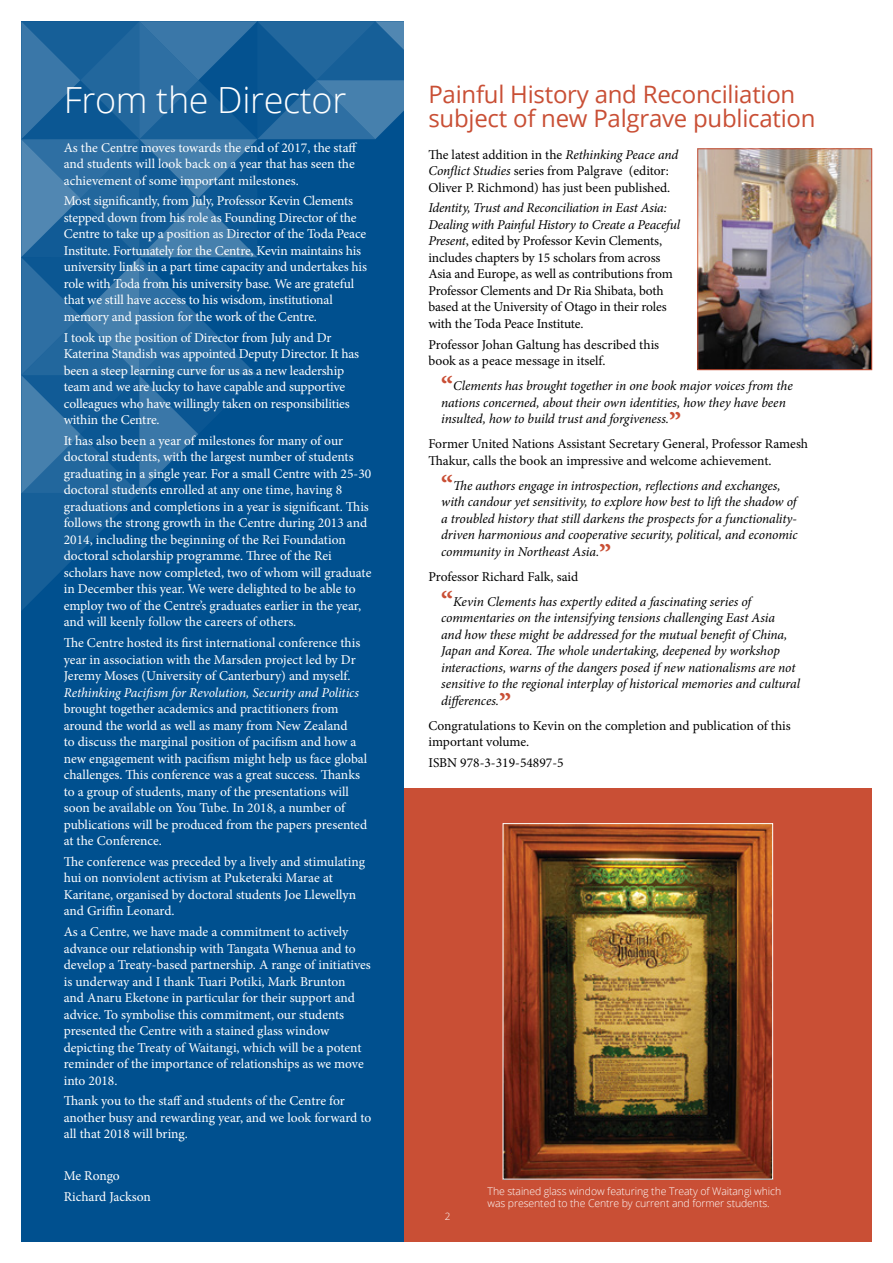
<style>
.page{position:relative;width:893px;height:1263px;background:#fff}
.page>*{position:absolute;margin:0;border:0;box-sizing:border-box;transform-origin:0 0}
.t1{font:300 36px "Open Sans";letter-spacing:-.01em;color:#fff}
.t2{font:24px/24px "Open Sans";letter-spacing:-.01em;color:#c94f35}
.t3{font:13.5px/16.5px "Minion Pro";letter-spacing:-.005em;color:#fff}
.t4{font:italic 13.5px/16.5px "Minion Pro";letter-spacing:-.005em;color:#000}
.t5{font:13.5px/16.5px "Minion Pro";letter-spacing:-.005em;color:#000}
.t6{font:italic 13.5px "Minion Pro";letter-spacing:-.01em;color:#fff}
.t7{font:300 10.5px/12px "Open Sans";letter-spacing:-.01em;color:#fff}
.t8{font:300 10.05px "Open Sans";color:#fff}
.s1{font-style:italic}
.s2{font-weight:700;font-style:normal;font-size:27px;color:#c94f35}
.s3{font-style:normal}
</style>
<div class="page">
<div style="left:21px;top:21px;width:383px;height:1221px;background:#00508f"></div>
<svg style="left:21px;top:21px;width:383px;height:589px"></svg>
<img style="left:699px;top:150px;width:171px;height:218px">
<div style="left:697px;top:148px;width:175px;height:222px;border:1px solid #c94f35"></div>
<div style="left:404px;top:788px;width:468px;height:454px;background:#c94f35"></div>
<img style="left:505px;top:825px;width:266px;height:352px">
<div style="left:503px;top:823px;width:270px;height:356px;border:1px solid #fff"></div>
<h1 class="t1" style="left:64px;top:75px;width:284px">From the Director</h1>
<p class="t3" style="left:64px;top:139px;width:295px">As the Centre moves towards the end of 2017, the staff and students will look back on a year that has seen the achievement of some important milestones.</p>
<p class="t3" style="left:64px;top:193px;width:305px">Most significantly, from July, Professor Kevin Clements stepped down from his role as Founding Director of the Centre to take up a position as Director of the Toda Peace Institute. Fortunately for the Centre, Kevin maintains his university links in a part time capacity and undertakes his role with Toda from his university base. We are grateful that we still have access to his wisdom, institutional memory and passion for the work of the Centre.</p>
<p class="t3" style="left:64px;top:329px;width:297px">I took up the position of Director from July and Dr Katerina Standish was appointed Deputy Director. It has been a steep learning curve for us as a new leadership team and we are lucky to have capable and supportive colleagues who have willingly taken on responsibilities within the Centre.</p>
<p class="t3" style="left:64px;top:432px;width:309px">It has also been a year of milestones for many of our doctoral students, with the largest number of students graduating in a single year. For a small Centre with 25-30 doctoral students enrolled at any one time, having 8 graduations and completions in a year is significant. This follows the strong growth in the Centre during 2013 and 2014, including the beginning of the Rei Foundation doctoral scholarship programme. Three of the Rei scholars have now completed, two of whom will graduate in December this year. We were delighted to be able to employ two of the Centre’s graduates earlier in the year, and will keenly follow the careers of others.</p>
<p class="t3" style="left:64px;top:634px;width:298px">The Centre hosted its first international conference this year in association with the Marsden project led by Dr<br>Jeremy Moses (University of Canterbury) and myself.</p>
<p class="t6" style="left:64px;top:683px;width:297px">Rethinking Pacifism for Revolution, Security and Politics</p>
<p class="t3" style="left:64px;top:700px;width:305px">brought together academics and practitioners from around the world as well as many from New Zealand<br>to discuss the marginal position of pacifism and how a new engagement with pacifism might help us face global challenges. This conference was a great success. Thanks to a group of students, many of the presentations will soon be available on You Tube. In 2018, a number of publications will be produced from the papers presented at the Conference.</p>
<p class="t3" style="left:64px;top:853px;width:303px">The conference was preceded by a lively and stimulating hui on nonviolent activism at Puketeraki Marae at Karitane, organised by doctoral students Joe Llewellyn and Griffin Leonard.</p>
<p class="t3" style="left:64px;top:923px;width:309px">As a Centre, we have made a commitment to actively advance our relationship with Tangata Whenua and to develop a Treaty-based partnership. A range of initiatives is underway and I thank Tuari Potiki, Mark Brunton<br>and Anaru Eketone in particular for their support and advice. To symbolise this commitment, our students presented the Centre with a stained glass window depicting the Treaty of Waitangi, which will be a potent reminder of the importance of relationships as we move into 2018.</p>
<p class="t3" style="left:64px;top:1093px;width:309px">Thank you to the staff and students of the Centre for another busy and rewarding year, and we look forward to all that 2018 will bring.</p>
<p class="t3" style="left:64px;top:1165px;width:89px;line-height:20.7px">Me Rongo<br>Richard Jackson</p>
<h2 class="t2" style="left:428px;top:82px;width:389px">Painful History and Reconciliation subject of new Palgrave publication</h2>
<p class="t5" style="left:428px;top:146px;width:251px">The latest addition in the <span class="s1">Rethinking Peace and<br>Conflict Studies</span> series from Palgrave (editor:<br>Oliver P. Richmond) has just been published.</p>
<p class="t5" style="left:428px;top:200px;width:253px"><span class="s1">Identity, Trust and Reconciliation in East Asia:<br>Dealing with Painful History to Create a Peaceful Present</span>, edited by Professor Kevin Clements, includes chapters by 15 scholars from across Asia and Europe, as well as contributions from Professor Clements and Dr Ria Shibata, both based at the University of Otago in their roles with the Toda Peace Institute.</p>
<p class="t5" style="left:428px;top:336px;width:232px">Professor Johan Galtung has described this book as a peace message in itself.</p>
<p class="t4" style="left:441px;top:378px;width:353px"><span class="s2">“</span>Clements has brought together in one book major voices from the nations concerned, about their own identities, how they have been insulted, how to build trust and forgiveness.<span class="s2">”</span></p>
<p class="t5" style="left:428px;top:436px;width:381px">Former United Nations Assistant Secretary General, Professor Ramesh<br>Thakur, calls the book an impressive and welcome achievement.</p>
<p class="t4" style="left:441px;top:477px;width:358px"><span class="s2">“</span>The authors engage in introspection, reflections and exchanges, with candour yet sensitivity, to explore how best to lift the shadow of a troubled history that still darkens the prospects for a functionality&shy;driven harmonious and cooperative security, political, and economic community in Northeast Asia.<span class="s2">”</span></p>
<p class="t4" style="left:441px;top:564px;width:312px;line-height:25px;text-indent:-13px"><span class="s3">Professor Richard Falk, said<br></span><span class="s2">“</span>Kevin Clements has expertly edited a fascinating series of</p>
<p class="t4" style="left:441px;top:610px;width:360px">commentaries on the intensifying tensions challenging East Asia<br>and how these might be addressed for the mutual benefit of China, Japan and Korea. The whole undertaking, deepened by workshop interactions, warns of the dangers posed if new nationalisms are not sensitive to the regional interplay of historical memories and cultural differences.<span class="s2">”</span></p>
<p class="t5" style="left:428px;top:717px;width:364px">Congratulations to Kevin on the completion and publication of this important volume.</p>
<p class="t5" style="left:428px;top:754px;width:137px">ISBN 978-3-319-54897-5</p>
<p class="t8" style="left:445px;top:1209px;width:7px">2</p>
<p class="t7" style="left:488px;top:1184px;width:295px">The stained glass window featuring the Treaty of Waitangi which was presented to the Centre by current and former students.</p>
</div>
